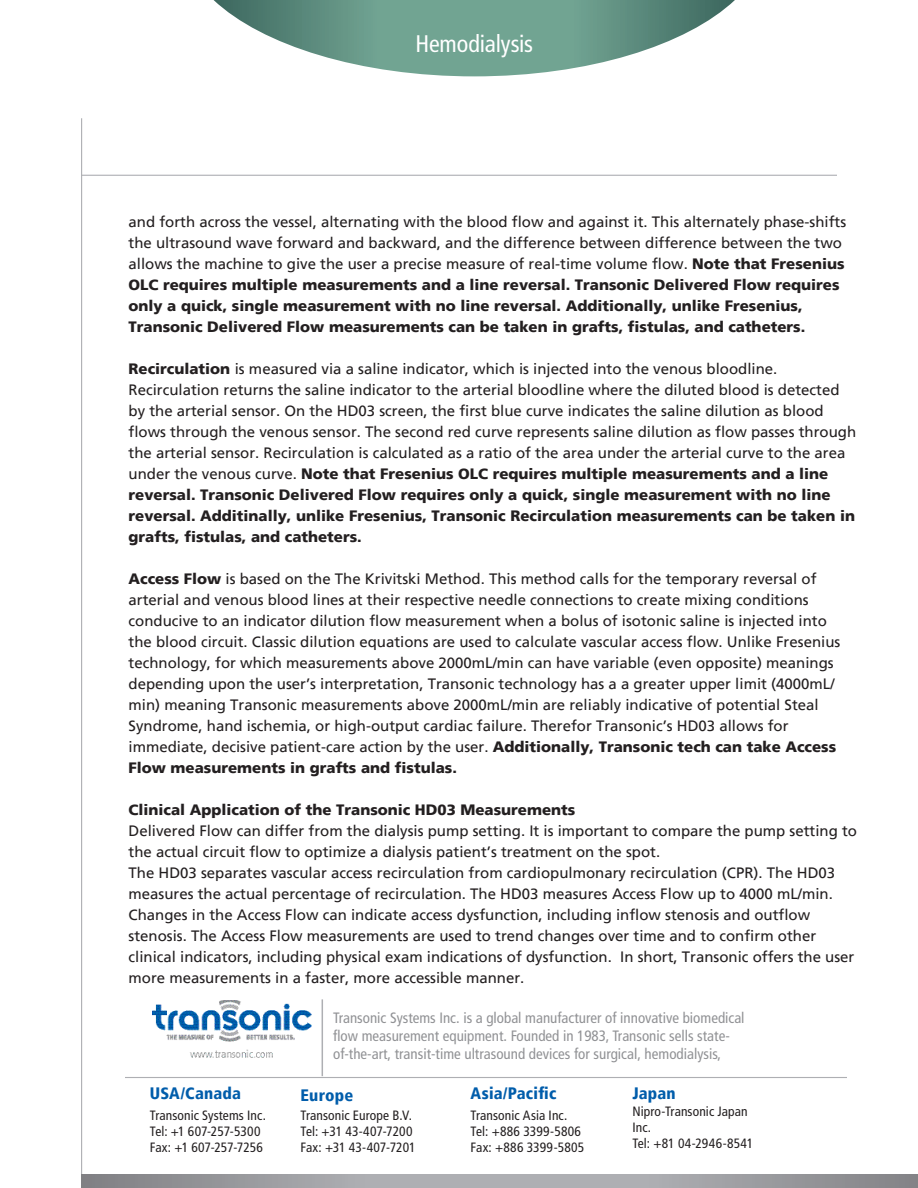
<style>
.page{position:relative;width:918px;height:1188px;background:#fff}
.page>*{position:absolute;margin:0;border:0;box-sizing:border-box;transform-origin:0 0}
.Oval_Text{font:condensed 24px "Frutiger LT";letter-spacing:-.005em;color:#fff}
.t1{font:900 condensed 16.5px "Frutiger LT";letter-spacing:.01em;color:#015dab}
.List_Paragraph{font:15px/21px "Frutiger LT";color:#231f20}
.List_Paragraph-2{font:900 15px/21px "Frutiger LT";color:#231f20}
.Boilerplate_Copy{font:condensed 15px/18px "Frutiger LT";color:#919295}
.t2{font:condensed 13.5px/16.2px "Frutiger LT";letter-spacing:.01em;color:#231f20}
.s1{font-weight:400}
.s2{font-weight:900}
</style>
<div class="page">
<svg style="left:214px;top:0;width:521px;height:76px"></svg>
<hr style="left:81px;top:118px;width:1px;height:1060px;background:#aeafb3">
<hr style="left:81px;top:175px;width:756px;height:1px;background:#aeafb3">
<svg style="left:81px;top:1174px;width:837px;height:14px;background:#9e9fa3"></svg>
<hr style="left:125px;top:1077px;width:722px;height:1px;background:#aeafb3">
<img style="left:152px;top:1000px;width:159px;height:58px">
<hr style="left:322px;top:999px;width:1px;height:77px;background:#aeafb3">
<p class="Oval_Text" style="left:415px;top:29px;width:119px">Hemodialysis</p>
<p class="List_Paragraph-2" style="left:129px;top:211px;width:719px"><span class="s1">and forth across the vessel, alternating with the blood flow and against it. This alternately phase-shifts the ultrasound wave forward and backward, and the difference between difference between the two allows the machine to give the user a precise measure of real-time volume flow.</span> Note that Fresenius OLC requires multiple measurements and a line reversal. Transonic Delivered Flow requires only a quick, single measurement with no line reversal. Additionally, unlike Fresenius, Transonic Delivered Flow measurements can be taken in grafts, fistulas, and catheters.</p>
<p class="List_Paragraph" style="left:129px;top:359px;width:729px"><span class="s2">Recirculation</span> is measured via a saline indicator, which is injected into the venous bloodline.<br>Recirculation returns the saline indicator to the arterial bloodline where the diluted blood is detected by the arterial sensor. On the HD03 screen, the first blue curve indicates the saline dilution as blood flows through the venous sensor. The second red curve represents saline dilution as flow passes through the arterial sensor. Recirculation is calculated as a ratio of the area under the arterial curve to the area under the venous curve. <span class="s2">Note that Fresenius OLC requires multiple measurements and a line reversal. Transonic Delivered Flow requires only a quick, single measurement with no line reversal. Additinally, unlike Fresenius, Transonic Recirculation measurements can be taken in grafts, fistulas, and catheters.</span></p>
<p class="List_Paragraph" style="left:129px;top:569px;width:713px"><span class="s2">Access Flow</span> is based on the The Krivitski Method. This method calls for the temporary reversal of arterial and venous blood lines at their respective needle connections to create mixing conditions conducive to an indicator dilution flow measurement when a bolus of isotonic saline is injected into the blood circuit. Classic dilution equations are used to calculate vascular access flow. Unlike Fresenius technology, for which measurements above 2000mL/min can have variable (even opposite) meanings depending upon the user’s interpretation, Transonic technology has a a greater upper limit (4000mL/ min) meaning Transonic measurements above 2000mL/min are reliably indicative of potential Steal Syndrome, hand ischemia, or high-output cardiac failure. Therefor Transonic’s HD03 allows for immediate, decisive patient-care action by the user. <span class="s2">Additionally, Transonic tech can take Access Flow measurements in grafts and fistulas.</span></p>
<p class="List_Paragraph-2" style="left:129px;top:799px;width:448px">Clinical Application of the Transonic HD03 Measurements</p>
<p class="List_Paragraph" style="left:129px;top:821px;width:730px">Delivered Flow can differ from the dialysis pump setting. It is important to compare the pump setting to the actual circuit flow to optimize a dialysis patient’s treatment on the spot.</p>
<p class="List_Paragraph" style="left:129px;top:863px;width:727px">The HD03 separates vascular access recirculation from cardiopulmonary recirculation (CPR). The HD03 measures the actual percentage of recirculation. The HD03 measures Access Flow up to 4000 mL/min.<br>Changes in the Access Flow can indicate access dysfunction, including inflow stenosis and outflow stenosis. The Access Flow measurements are used to trend changes over time and to confirm other clinical indicators, including physical exam indications of dysfunction. In short, Transonic offers the user more measurements in a faster, more accessible manner.</p>
<p class="t1" style="left:150px;top:1084px;width:93px">USA/Canada</p>
<p class="t2" style="left:150px;top:1107px;width:118px">Transonic Systems Inc.</p>
<p class="t2" style="left:150px;top:1123px;width:112px">Tel: +1 607-257-5300</p>
<p class="t2" style="left:150px;top:1140px;width:115px">Fax: +1 607-257-7256</p>
<p class="Boilerplate_Copy" style="left:333px;top:1009px;width:413px">Transonic Systems Inc. is a global manufacturer of innovative biomedical flow measurement equipment. Founded in 1983, Transonic sells state&shy;of-the-art, transit-time ultrasound devices for surgical, hemodialysis,</p>
<p class="t1" style="left:301px;top:1086px;width:54px">Europe</p>
<p class="t2" style="left:301px;top:1107px;width:113px">Transonic Europe B.V.</p>
<p class="t2" style="left:301px;top:1123px;width:114px">Tel: +31 43-407-7200</p>
<p class="t2" style="left:301px;top:1139px;width:117px">Fax: +31 43-407-7201</p>
<p class="t1" style="left:471px;top:1084px;width:87px">Asia/Pacific</p>
<p class="t2" style="left:471px;top:1107px;width:98px">Transonic Asia Inc.</p>
<p class="t2" style="left:471px;top:1123px;width:112px">Tel: +886 3399-5806</p>
<p class="t2" style="left:471px;top:1139px;width:115px">Fax: +886 3399-5805</p>
<p class="t1" style="left:632px;top:1084px;width:45px">Japan</p>
<p class="t2" style="left:632px;top:1103px;width:117px">Nipro-Transonic Japan<br>Inc.</p>
<p class="t2" style="left:632px;top:1135px;width:122px">Tel: +81 04-2946-8541</p>
</div>
